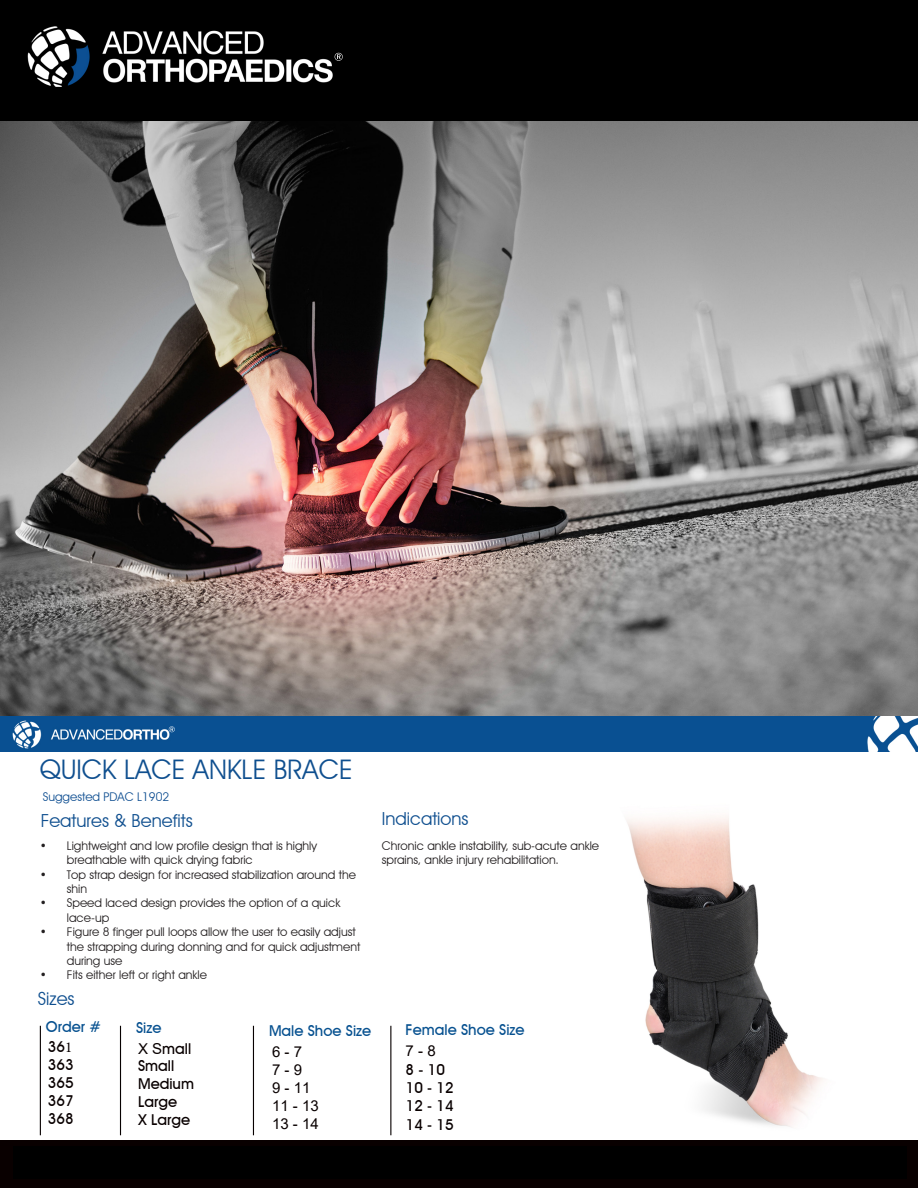
<style>
.page{position:relative;width:918px;height:1188px;background:#fff}
.page>*{position:absolute;margin:0;border:0;box-sizing:border-box;transform-origin:0 0}
.t1{font:27px "Avant Garde IT Cby BT";color:#0f4f8f}
.t2{font:18px "Avant Garde IT Cby BT";color:#0f4f8f}
.t3{font:500 15px/18px "Avant Garde IT Cby BT";color:#090000}
.t4{font:500 15px "Avant Garde IT Cby BT";color:#075190}
.t5{font:15px/18px "Arial";color:#090000}
.t6{font:12px/14.4px "Avant Garde IT Cby BT";color:#231f20}
.t7{font:12px "Avant Garde IT Cby BT";color:#0e4e91}
.s1{font-family:"Minion Pro";font-weight:400}
.s2{font-family:"Arial";font-weight:400}
</style>
<div class="page">
<img style="left:627px;top:816px;width:196px;height:311px">
<img style="left:0;top:121px;width:918px;height:596px">
<div style="left:0;top:0;width:918px;height:121px;background:#000"></div>
<svg style="left:335px;top:53px;width:8px;height:8px"></svg>
<img style="left:0;top:717px;width:918px;height:35px">
<svg style="left:169px;top:726px;width:6px;height:6px"></svg>
<div style="left:0;top:1140px;width:918px;height:48px;background:#090000"></div>
<hr style="left:40px;top:1026px;width:1px;height:109px;background:#070000">
<hr style="left:120px;top:1026px;width:1px;height:109px;background:#070000">
<hr style="left:253px;top:1026px;width:1px;height:109px;background:#070000">
<hr style="left:390px;top:1026px;width:1px;height:109px;background:#070000">
<div style="left:13px;top:1146px;width:894px;height:33px;background:#000"></div>
<h1 class="t1" style="left:40px;top:753px;width:314px">QUICK LACE ANKLE BRACE</h1>
<p class="t7" style="left:43px;top:790px;width:128px">Suggested PDAC L1902</p>
<h2 class="t2" style="left:41px;top:810px;width:154px">Features &amp; Benefits</h2>
<p class="t6" style="left:67px;top:838px;width:252px;text-indent:-27px">• Lightweight and low profile design that is highly breathable with quick drying fabric</p>
<p class="t6" style="left:67px;top:867px;width:291px;text-indent:-27px">• Top strap design for increased stabilization around the shin</p>
<p class="t6" style="left:67px;top:896px;width:275px;text-indent:-27px">• Speed laced design provides the option of a quick lace-up</p>
<p class="t6" style="left:67px;top:925px;width:295px;text-indent:-27px">• Figure 8 finger pull loops allow the user to easily adjust the strapping during donning and for quick adjustment during use</p>
<p class="t6" style="left:40px;top:968px;width:169px">• Fits either left or right ankle</p>
<h2 class="t2" style="left:38px;top:987px;width:38px">Sizes</h2>
<p class="t4" style="left:46px;top:1018px;width:57px">Order #</p>
<p class="t4" style="left:136px;top:1019px;width:27px">Size</p>
<p class="t3" style="left:48px;top:1056px;width:27px;text-align:justify">363<br>365<br>367<br>368</p>
<p class="t3" style="left:138px;top:1056px;width:58px">Small<br>Medium<br>Large<br>X Large</p>
<p class="t3" style="left:48px;top:1038px;width:26px">36<span class="s1">1</span></p>
<p class="t3" style="left:138px;top:1039px;width:55px"><span class="s2">X S</span>mall</p>
<p class="t4" style="left:269px;top:1022px;width:104px">Male Shoe Size</p>
<p class="t5" style="left:272px;top:1043px;width:48px">6 - 7<br>7 - 9<br>9 - 11<br>11 - 13<br>13 - 14</p>
<h2 class="t2" style="left:382px;top:808px;width:88px">Indications</h2>
<p class="t6" style="left:382px;top:838px;width:219px">Chronic ankle instability, sub-acute ankle sprains, ankle injury rehabilitation.</p>
<p class="t4" style="left:406px;top:1020px;width:121px">Female Shoe Size</p>
<p class="t5" style="left:406px;top:1041px;width:32px">7 - 8</p>
<p class="t3" style="left:406px;top:1060px;width:49px;line-height:18.5px">8 - 10<br>10 - 12<br>12 - 14<br>14 - 15</p>
</div>
